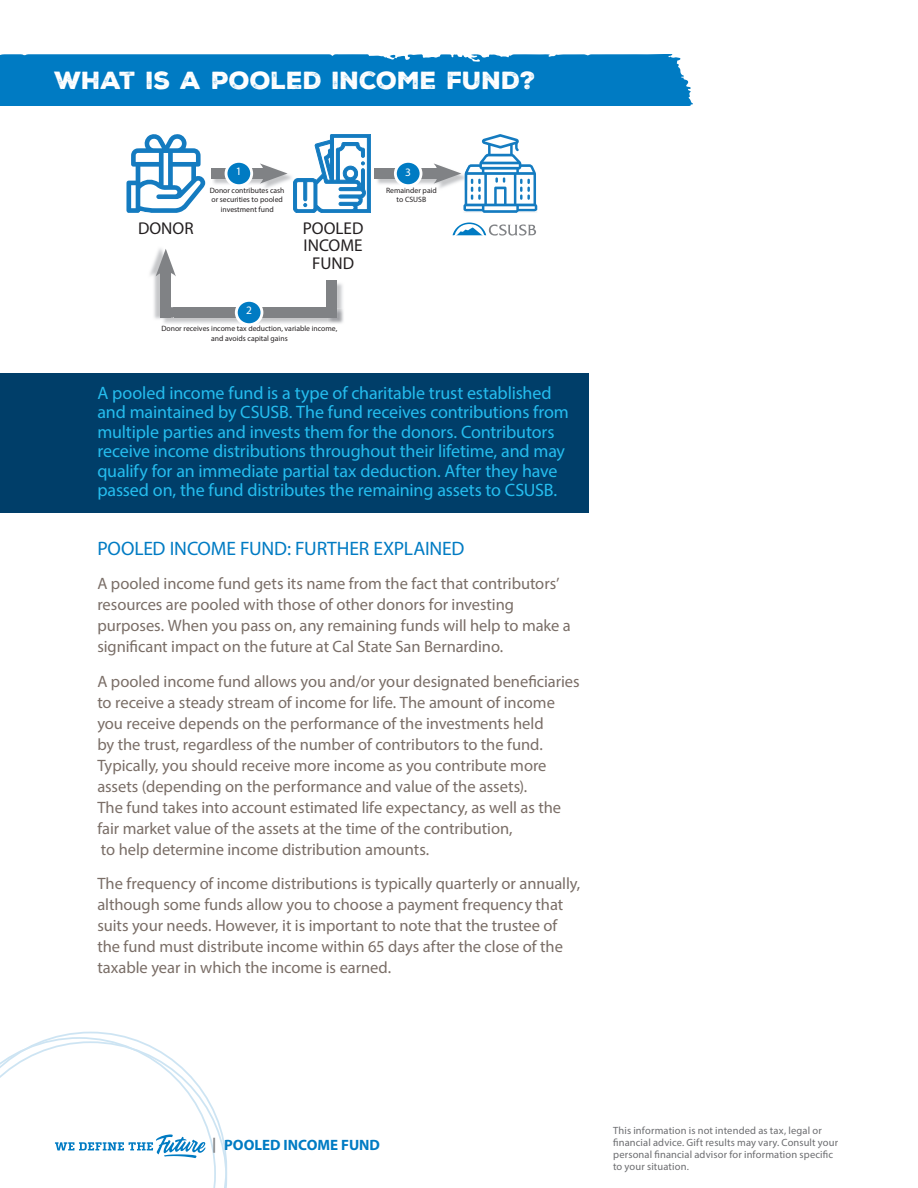
<style>
.page{position:relative;width:918px;height:1188px;background:#fff}
.page>*{position:absolute;margin:0;border:0;box-sizing:border-box;transform-origin:0 0}
.t1{font:24px "Nexa Rust Sans Black 01";color:#fff}
.Body_copy{font:19.5px "Myriad Pro";letter-spacing:-.01em;color:#007bc3}
.t2{font:18px/19.5px "Myriad Pro";letter-spacing:-.01em;color:#25bdef}
.t3{font:17.1px/17.1px "Myriad Pro";color:#231f20;text-align:center}
.t4{font:16.5px/21px "Myriad Pro";letter-spacing:-.005em;color:#7a6e67}
.t5{font:700 15px "Myriad Pro";color:#007bc3}
.t6{font:11.4px "Myriad Pro";color:#fff}
.t7{font:10.5px/12px "Myriad Pro";letter-spacing:.01em;color:#6c6d70}
.t8{font:7.65px/9.1px "Myriad Pro";color:#231f20;text-align:center}
.s1{color:#808285}
</style>
<div class="page">
<svg style="left:0;top:1032px;width:227px;height:156px"></svg>
<div style="left:0;top:373px;width:589px;height:140px;background:#003e69"></div>
<div style="left:0;top:54px;width:693px;height:52px;background:#007bc3"></div>
<img style="left:213px;top:179px;width:47px;height:5px">
<div style="left:211px;top:168px;width:59px;height:11px;background:#808285"></div>
<svg style="left:126px;top:134px;width:79px;height:79px"></svg>
<svg style="left:225px;top:162px;width:28px;height:23px"></svg>
<svg style="left:260px;top:134px;width:111px;height:79px"></svg>
<img style="left:377px;top:179px;width:57px;height:5px">
<div style="left:374px;top:168px;width:70px;height:11px;background:#808285"></div>
<svg style="left:434px;top:134px;width:103px;height:79px"></svg>
<svg style="left:394px;top:162px;width:28px;height:23px"></svg>
<img style="left:337px;top:283px;width:6px;height:25px">
<div style="left:327px;top:281px;width:10px;height:36px;background:#808285"></div>
<img style="left:328px;top:308px;width:16px;height:16px">
<div style="left:161px;top:307px;width:176px;height:11px;background:#808285"></div>
<img style="left:150px;top:248px;width:11px;height:71px">
<svg style="left:161px;top:307px;width:12px;height:14px"></svg>
<div style="left:161px;top:266px;width:10px;height:52px;background:#808285"></div>
<svg style="left:156px;top:249px;width:20px;height:27px"></svg>
<svg style="left:235px;top:301px;width:28px;height:24px"></svg>
<svg style="left:453px;top:223px;width:83px;height:13px"></svg>
<p class="t1" style="left:54px;top:64px;width:483px">WHAT IS A POOLED INCOME FUND?</p>
<p class="t3" style="left:138px;top:220px;width:57px">DONOR</p>
<p class="t6" style="left:236px;top:164px;width:7px">1</p>
<p class="t6" style="left:405px;top:165px;width:7px">3</p>
<p class="t8" style="left:210px;top:186px;width:76px">Donor contributes cash or securities to pooled investment fund</p>
<p class="t3" style="left:303px;top:220px;width:62px">POOLED<br>INCOME<br>FUND</p>
<p class="t8" style="left:386px;top:186px;width:52px">Remainder paid to CSUSB</p>
<p class="t6" style="left:246px;top:303px;width:7px">2</p>
<p class="t8" style="left:161px;top:324px;width:177px">Donor receives income tax deduction, variable income, and avoids capital gains</p>
<p class="t2" style="left:97px;top:383px;width:473px">A pooled income fund is a type of charitable trust established and maintained by CSUSB. The fund receives contributions from multiple parties and invests them for the donors. Contributors receive income distributions throughout their lifetime, and may qualify for an immediate partial tax deduction. After they have passed on, the fund distributes the remaining assets to CSUSB.</p>
<p class="Body_copy" style="left:97px;top:536px;width:369px">POOLED INCOME FUND: FURTHER EXPLAINED</p>
<p class="t4" style="left:97px;top:573px;width:475px">A pooled income fund gets its name from the fact that contributors’ resources are pooled with those of other donors for investing purposes. When you pass on, any remaining funds will help to make a significant impact on the future at Cal State San Bernardino.</p>
<p class="t4" style="left:97px;top:671px;width:484px">A pooled income fund allows you and/or your designated beneficiaries to receive a steady stream of income for life. The amount of income you receive depends on the performance of the investments held<br>by the trust, regardless of the number of contributors to the fund.<br>Typically, you should receive more income as you contribute more assets (depending on the performance and value of the assets).<br>The fund takes into account estimated life expectancy, as well as the fair market value of the assets at the time of the contribution,<br>to help determine income distribution amounts.</p>
<p class="t4" style="left:97px;top:873px;width:484px">The frequency of income distributions is typically quarterly or annually, although some funds allow you to choose a payment frequency that suits your needs. However, it is important to note that the trustee of the fund must distribute income within 65 days after the close of the taxable year in which the income is earned.</p>
<p class="t5" style="left:212px;top:1135px;width:169px"><span class="s1">|</span> POOLED INCOME FUND</p>
<p class="t7" style="left:613px;top:1125px;width:227px">This information is not intended as tax, legal or financial advice. Gift results may vary. Consult your personal financial advisor for information specific to your situation.</p>
</div>
